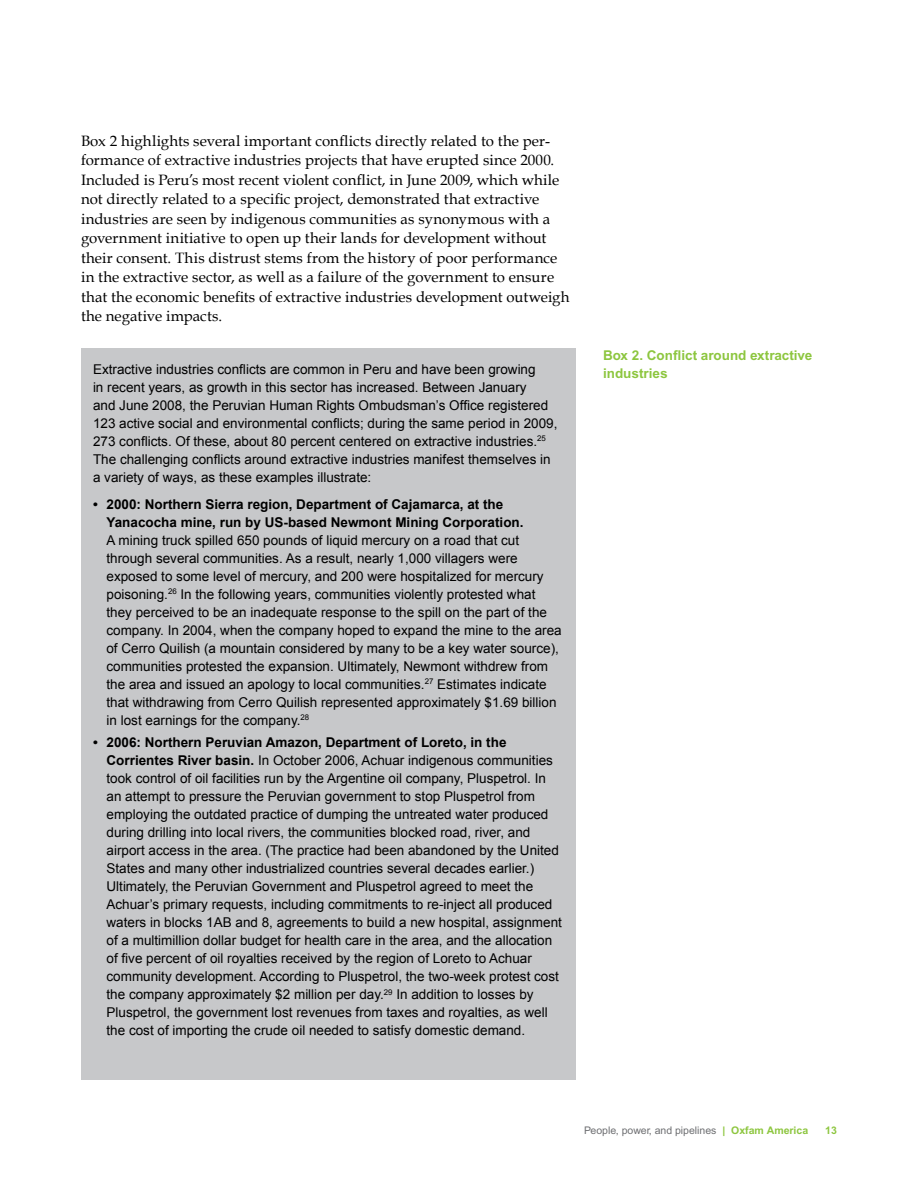
<style>
.page{position:relative;width:918px;height:1188px;background:#fff}
.page>*{position:absolute;margin:0;border:0;box-sizing:border-box;transform-origin:0 0}
.t1{font:15px/19.5px "Book Antiqua";letter-spacing:.005em;color:#000}
.t2{font:13.5px/18px "Arial";color:#000}
.t3{font:700 13.5px/18px "Arial";color:#000}
.t4{font:700 13.5px/18px "Arial";color:#8dc63f}
.t5{font:10.5px "Arial";color:#6d6e71}
.t6{font:700 10.5px "Arial";color:#8dc63f}
.s1{font-weight:700}
.s2{font-weight:700;color:#8dc63f}
</style>
<div class="page">
<div style="left:81px;top:348px;width:495px;height:732px;background:#c7c8ca"></div>
<p class="t1" style="left:81px;top:131px;width:490px">Box 2 highlights several important conflicts directly related to the per&shy;formance of extractive industries projects that have erupted since 2000.<br>Included is Peru’s most recent violent conflict, in June 2009, which while not directly related to a specific project, demonstrated that extractive industries are seen by indigenous communities as synonymous with a government initiative to open up their lands for development without their consent. This distrust stems from the history of poor performance in the extractive sector, as well as a failure of the government to ensure that the economic benefits of extractive industries development outweigh the negative impacts.</p>
<p class="t2" style="left:93px;top:360px;width:466px">Extractive industries conflicts are common in Peru and have been growing<br>in recent years, as growth in this sector has increased. Between January<br>and June 2008, the Peruvian Human Rights Ombudsman’s Office registered 123 active social and environmental conflicts; during the same period in 2009, 273 conflicts. Of these, about 80 percent centered on extractive industries.<sup>25<br></sup>The challenging conflicts around extractive industries manifest themselves in a variety of ways, as these examples illustrate:</p>
<p class="t3" style="left:107px;top:496px;width:419px;text-indent:-14px">• 2000: Northern Sierra region, Department of Cajamarca, at the<br>Yanacocha mine, run by US-based Newmont Mining Corporation.</p>
<p class="t2" style="left:106px;top:531px;width:457px">A mining truck spilled 650 pounds of liquid mercury on a road that cut through several communities. As a result, nearly 1,000 villagers were exposed to some level of mercury, and 200 were hospitalized for mercury poisoning.<sup>26</sup> In the following years, communities violently protested what they perceived to be an inadequate response to the spill on the part of the company. In 2004, when the company hoped to expand the mine to the area of Cerro Quilish (a mountain considered by many to be a key water source), communities protested the expansion. Ultimately, Newmont withdrew from the area and issued an apology to local communities.<sup>27</sup> Estimates indicate that withdrawing from Cerro Quilish represented approximately $1.69 billion in lost earnings for the company.<sup>28</sup></p>
<p class="t2" style="left:106px;top:734px;width:457px;text-indent:-13px"><span class="s1">• 2006: Northern Peruvian Amazon, Department of Loreto, in the Corrientes River basin.</span> In October 2006, Achuar indigenous communities took control of oil facilities run by the Argentine oil company, Pluspetrol. In an attempt to pressure the Peruvian government to stop Pluspetrol from employing the outdated practice of dumping the untreated water produced during drilling into local rivers, the communities blocked road, river, and airport access in the area. (The practice had been abandoned by the United States and many other industrialized countries several decades earlier.)<br>Ultimately, the Peruvian Government and Pluspetrol agreed to meet the Achuar’s primary requests, including commitments to re-inject all produced waters in blocks 1AB and 8, agreements to build a new hospital, assignment of a multimillion dollar budget for health care in the area, and the allocation of five percent of oil royalties received by the region of Loreto to Achuar community development. According to Pluspetrol, the two-week protest cost the company approximately $2 million per day.<sup>29</sup> In addition to losses by Pluspetrol, the government lost revenues from taxes and royalties, as well the cost of importing the crude oil needed to satisfy domestic demand.</p>
<p class="t4" style="left:603px;top:346px;width:211px">Box 2. Conflict around extractive industries</p>
<p class="t5" style="left:584px;top:1124px;width:226px">People, power, and pipelines <span class="s2">| Oxfam America</span></p>
<p class="t6" style="left:825px;top:1124px;width:13px">13</p>
</div>
